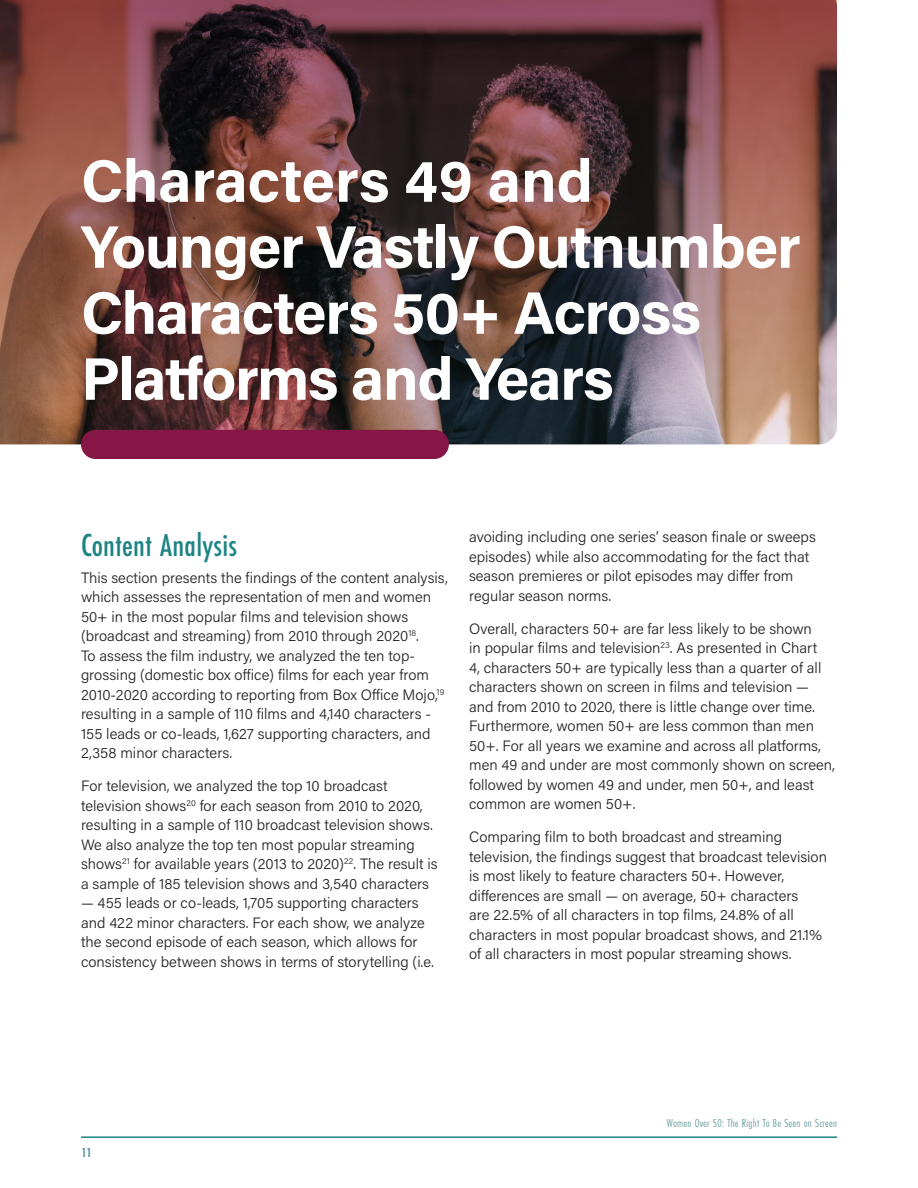
<style>
.page{position:relative;width:918px;height:1188px;background:#fff}
.page>*{position:absolute;margin:0;border:0;box-sizing:border-box;transform-origin:0 0}
.t1{font:700 60px/66px "Acumin Pro";letter-spacing:-.02em;color:#fff}
.Header_2{font:500 33px "Futura PT Cond";letter-spacing:.01em;color:#1c8483}
.Body_copy{font:300 15px/19.5px "Acumin Pro";color:#231f20}
.t2{font:700 13.5px "Futura PT Cond";color:#6ea0a1}
.t3{font:12px "Futura PT Cond";letter-spacing:.02em;color:#6ea0a1}
</style>
<div class="page">
<hr style="left:81px;top:1136px;width:756px;height:2px;background:#1c8483">
<img style="left:0;top:0;width:837px;height:444px">
<div style="left:81px;top:430px;width:368px;height:29px;background:#861645;border-radius:15px"></div>
<p class="t1" style="left:81px;top:145px;width:721px">Characters 49 and<br>Younger Vastly Outnumber<br>Characters 50+ Across<br>Platforms and Years</p>
<p class="Header_2" style="left:81px;top:526px;width:158px">Content Analysis</p>
<p class="Body_copy" style="left:81px;top:567px;width:368px">This section presents the findings of the content analysis, which assesses the representation of men and women 50+ in the most popular films and television shows (broadcast and streaming) from 2010 through 2020<sup>18</sup>.<br>To assess the film industry, we analyzed the ten top&shy;grossing (domestic box office) films for each year from 2010-2020 according to reporting from Box Office Mojo,<sup>19 </sup>resulting in a sample of 110 films and 4,140 characters - 155 leads or co-leads, 1,627 supporting characters, and 2,358 minor characters.</p>
<p class="Body_copy" style="left:81px;top:775px;width:358px">For television, we analyzed the top 10 broadcast television shows<sup>20</sup> for each season from 2010 to 2020, resulting in a sample of 110 broadcast television shows.<br>We also analyze the top ten most popular streaming shows<sup>21</sup> for available years (2013 to 2020)<sup>22</sup>. The result is a sample of 185 television shows and 3,540 characters</p>
<p class="Body_copy" style="left:81px;top:892px;width:354px">— 455 leads or co-leads, 1,705 supporting characters and 422 minor characters. For each show, we analyze the second episode of each season, which allows for consistency between shows in terms of storytelling (i.e.</p>
<p class="Body_copy" style="left:469px;top:527px;width:348px">avoiding including one series’ season finale or sweeps episodes) while also accommodating for the fact that season premieres or pilot episodes may differ from regular season norms.</p>
<p class="Body_copy" style="left:469px;top:618px;width:367px">Overall, characters 50+ are far less likely to be shown<br>in popular films and television<sup>23</sup>. As presented in Chart<br>4, characters 50+ are typically less than a quarter of all characters shown on screen in films and television — and from 2010 to 2020, there is little change over time.<br>Furthermore, women 50+ are less common than men 50+. For all years we examine and across all platforms, men 49 and under are most commonly shown on screen, followed by women 49 and under, men 50+, and least common are women 50+.</p>
<p class="Body_copy" style="left:469px;top:827px;width:359px">Comparing film to both broadcast and streaming television, the findings suggest that broadcast television is most likely to feature characters 50+. However, differences are small — on average, 50+ characters<br>are 22.5% of all characters in top films, 24.8% of all characters in most popular broadcast shows, and 21.1% of all characters in most popular streaming shows.</p>
<p class="t2" style="left:81px;top:1144px;width:12px">11</p>
<p class="t3" style="left:667px;top:1116px;width:172px">Women Over 50: The Right To Be Seen on Screen</p>
</div>
